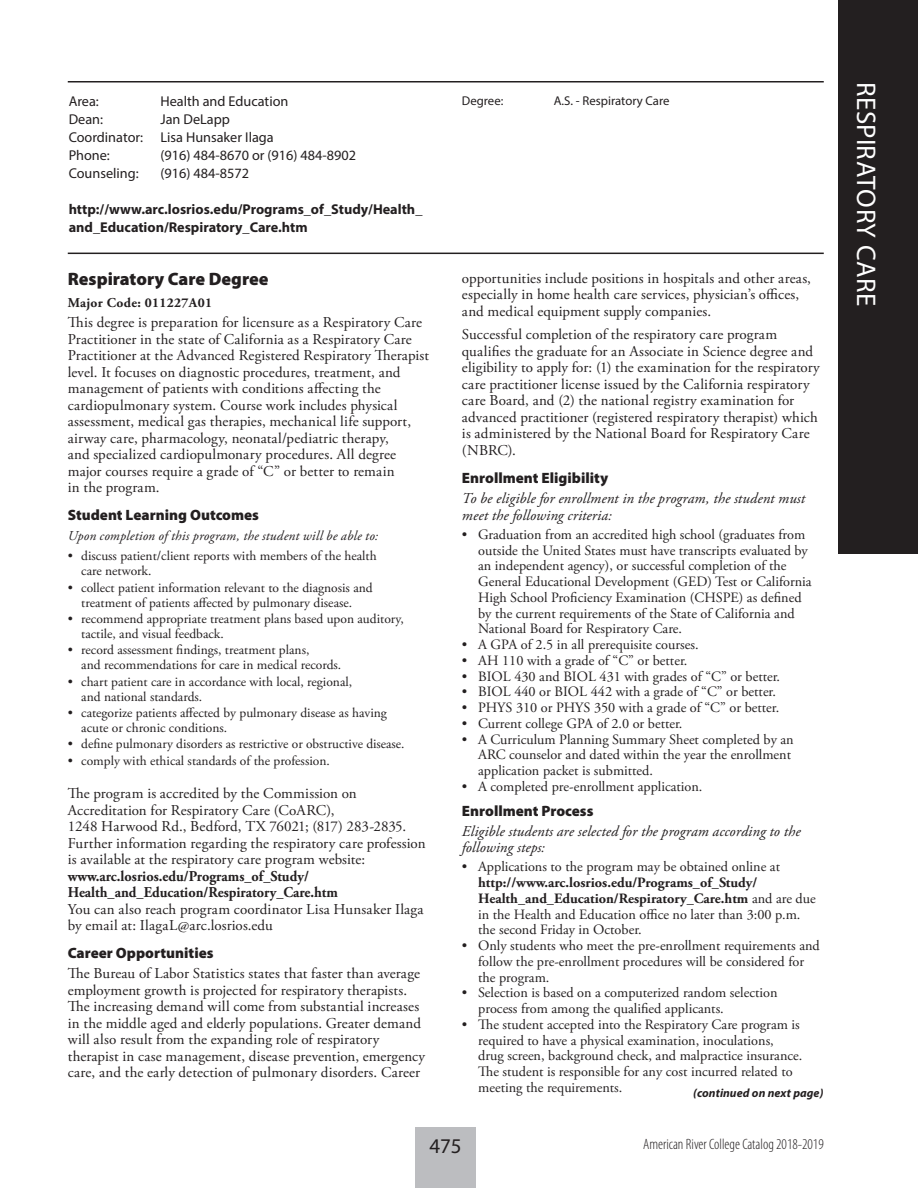
<style>
.page{position:relative;width:918px;height:1188px;background:#fff}
.page>*{position:absolute;margin:0;border:0;box-sizing:border-box;transform-origin:0 0}
.t1{font:27px "Myriad Pro";letter-spacing:.015em;color:#fff}
.t2{font:21px "Myriad Pro";color:#231f20}
.t3{font:900 18px "Myriad Pro";color:#231f20}
.t4{font:15px/16.5px "Adobe Garamond Pro";letter-spacing:.01em;color:#231f20}
.t5{font:italic 15px/16.5px "Adobe Garamond Pro";letter-spacing:.01em;color:#231f20}
.t6{font:900 15px "Myriad Pro";color:#231f20}
.t7{font:700 15px/16.5px "Adobe Garamond Pro";color:#231f20;scale:.95 1}
.t8{font:300 condensed 15px "Myriad Pro";color:#231f20}
.t9{font:14.25px/15.8px "Adobe Garamond Pro";color:#231f20}
.t10{font:700 14.25px/15.8px "Adobe Garamond Pro";color:#231f20}
.t11{font:14.25px/18px "Myriad Pro";color:#231f20}
.t12{font:700 14.25px/18px "Myriad Pro";color:#231f20}
.t13{font:13.5px/15px "Adobe Garamond Pro";color:#231f20}
.t14{font:italic 13.5px "Adobe Garamond Pro";letter-spacing:.015em;color:#231f20}
.t15{font:700 13.5px "Adobe Garamond Pro";letter-spacing:.025em;color:#231f20}
.t16{font:12.75px "Myriad Pro";color:#231f20}
.t17{font:italic 700 12px "Myriad Pro";letter-spacing:.005em;color:#231f20}
.s1{font-weight:400}
</style>
<div class="page">
<div style="left:415px;top:1127px;width:61px;height:61px;background:#bcbdc0"></div>
<div style="left:838px;top:0;width:80px;height:554px;background:#231f20"></div>
<hr style="left:68px;top:253px;width:756px;height:1px;background:#231f20">
<hr style="left:68px;top:81px;width:756px;height:1px;background:#231f20">
<p class="t11" style="left:69px;top:92px;width:32px">Area:</p>
<p class="t11" style="left:160px;top:92px;width:129px">Health and Education</p>
<p class="t11" style="left:69px;top:110px;width:36px">Dean:</p>
<p class="t11" style="left:69px;top:110px;width:207px;text-indent:92px">Jan DeLapp<br>Coordinator: Lisa Hunsaker Ilaga<br>Phone:</p>
<p class="t11" style="left:160px;top:146px;width:197px">(916) 484-8670 or (916) 484-8902</p>
<p class="t11" style="left:69px;top:164px;width:71px">Counseling:</p>
<p class="t11" style="left:160px;top:164px;width:90px">(916) 484-8572</p>
<p class="t12" style="left:69px;top:200px;width:355px">http://www.arc.losrios.edu/Programs_of_Study/Health_ and_Education/Respiratory_Care.htm</p>
<p class="t3" style="left:68px;top:269px;width:202px">Respiratory Care Degree</p>
<p class="t15" style="left:68px;top:295px;width:146px">Major Code: 011227A01</p>
<p class="t4" style="left:68px;top:315px;width:363px">This degree is preparation for licensure as a Respiratory Care Practitioner in the state of California as a Respiratory Care Practitioner at the Advanced Registered Respiratory Therapist level. It focuses on diagnostic procedures, treatment, and management of patients with conditions affecting the cardiopulmonary system. Course work includes physical assessment, medical gas therapies, mechanical life support, airway care, pharmacology, neonatal/pediatric therapy,<br>and specialized cardiopulmonary procedures. All degree major courses require a grade of “C” or better to remain<br>in the program.</p>
<p class="t6" style="left:68px;top:507px;width:193px">Student Learning Outcomes</p>
<p class="t14" style="left:68px;top:528px;width:312px">Upon completion of this program, the student will be able to:</p>
<p class="t13" style="left:81px;top:549px;width:297px;text-indent:-14px">• discuss patient/client reports with members of the health care network.</p>
<p class="t13" style="left:68px;top:580px;width:307px;text-align:center">• collect patient information relevant to the diagnosis and treatment of patients affected by pulmonary disease.</p>
<p class="t13" style="left:81px;top:612px;width:324px;text-indent:-14px">• recommend appropriate treatment plans based upon auditory, tactile, and visual feedback.</p>
<p class="t13" style="left:81px;top:643px;width:262px;text-indent:-14px">• record assessment findings, treatment plans,<br>and recommendations for care in medical records.</p>
<p class="t13" style="left:81px;top:674px;width:272px;text-indent:-14px">• chart patient care in accordance with local, regional, and national standards.</p>
<p class="t13" style="left:81px;top:706px;width:307px;text-indent:-14px">• categorize patients affected by pulmonary disease as having acute or chronic conditions.</p>
<p class="t13" style="left:68px;top:737px;width:338px">• define pulmonary disorders as restrictive or obstructive disease.</p>
<p class="t13" style="left:68px;top:753px;width:264px">• comply with ethical standards of the profession.</p>
<p class="t4" style="left:68px;top:786px;width:359px">The program is accredited by the Commission on Accreditation for Respiratory Care (CoARC),<br>1248 Harwood Rd., Bedford, TX 76021; (817) 283-2835.<br>Further information regarding the respiratory care profession is available at the respiratory care program website:</p>
<p class="t7" style="left:68px;top:868px;width:286px">www.arc.losrios.edu/Programs_of_Study/<br>Health_and_Education/Respiratory_Care.htm</p>
<p class="t4" style="left:68px;top:901px;width:357px">You can also reach program coordinator Lisa Hunsaker Ilaga by email at: IlagaL@arc.losrios.edu</p>
<p class="t6" style="left:68px;top:945px;width:147px">Career Opportunities</p>
<p class="t4" style="left:68px;top:966px;width:359px">The Bureau of Labor Statistics states that faster than average employment growth is projected for respiratory therapists.<br>The increasing demand will come from substantial increases in the middle aged and elderly populations. Greater demand will also result from the expanding role of respiratory therapist in case management, disease prevention, emergency care, and the early detection of pulmonary disorders. Career</p>
<p class="t16" style="left:462px;top:93px;width:43px">Degree:</p>
<p class="t16" style="left:554px;top:93px;width:117px">A.S. - Respiratory Care</p>
<p class="t4" style="left:462px;top:270px;width:351px">opportunities include positions in hospitals and other areas, especially in home health care services, physician’s offices, and medical equipment supply companies.</p>
<p class="t4" style="left:462px;top:327px;width:359px">Successful completion of the respiratory care program qualifies the graduate for an Associate in Science degree and eligibility to apply for: (1) the examination for the respiratory care practitioner license issued by the California respiratory care Board, and (2) the national registry examination for advanced practitioner (registered respiratory therapist) which is administered by the National Board for Respiratory Care (NBRC).</p>
<p class="t6" style="left:462px;top:469px;width:148px">Enrollment Eligibility</p>
<p class="t5" style="left:462px;top:490px;width:345px">To be eligible for enrollment in the program, the student must meet the following criteria:</p>
<p class="t9" style="left:478px;top:527px;width:335px;text-indent:-16px">• Graduation from an accredited high school (graduates from outside the United States must have transcripts evaluated by an independent agency), or successful completion of the General Educational Development (GED) Test or California High School Proficiency Examination (CHSPE) as defined by the current requirements of the State of California and National Board for Respiratory Care.</p>
<p class="t9" style="left:462px;top:637px;width:238px">• A GPA of 2.5 in all prerequisite courses.</p>
<p class="t9" style="left:462px;top:653px;width:227px">• AH 110 with a grade of “C” or better.</p>
<p class="t9" style="left:462px;top:669px;width:320px">• BIOL 430 and BIOL 431 with grades of “C” or better.</p>
<p class="t9" style="left:462px;top:684px;width:316px">• BIOL 440 or BIOL 442 with a grade of “C” or better.</p>
<p class="t9" style="left:462px;top:700px;width:319px">• PHYS 310 or PHYS 350 with a grade of “C” or better.</p>
<p class="t9" style="left:462px;top:716px;width:222px">• Current college GPA of 2.0 or better.</p>
<p class="t9" style="left:478px;top:732px;width:317px;text-indent:-16px">• A Curriculum Planning Summary Sheet completed by an<br>ARC counselor and dated within the year the enrollment application packet is submitted.</p>
<p class="t9" style="left:462px;top:779px;width:242px">• A completed pre-enrollment application.</p>
<p class="t6" style="left:462px;top:802px;width:133px">Enrollment Process</p>
<p class="t5" style="left:462px;top:823px;width:340px">Eligible students are selected for the program according to the following steps:</p>
<p class="t9" style="left:462px;top:859px;width:320px">• Applications to the program may be obtained online at</p>
<p class="t10" style="left:478px;top:875px;width:339px">http://www.arc.losrios.edu/Programs_of_Study/ Health_and_Education/Respiratory_Care.htm <span class="s1">and are due in the Health and Education office no later than 3:00 p.m. the second Friday in October.</span></p>
<p class="t9" style="left:478px;top:938px;width:343px;text-indent:-16px">• Only students who meet the pre-enrollment requirements and follow the pre-enrollment procedures will be considered for the program.</p>
<p class="t9" style="left:478px;top:985px;width:301px;text-indent:-16px">• Selection is based on a computerized random selection process from among the qualified applicants.</p>
<p class="t9" style="left:478px;top:1017px;width:326px;text-indent:-16px">• The student accepted into the Respiratory Care program is required to have a physical examination, inoculations, drug screen, background check, and malpractice insurance.<br>The student is responsible for any cost incurred related to meeting the requirements.</p>
<p class="t17" style="left:693px;top:1085px;width:132px">(continued on next page)</p>
<h2 class="t2" style="left:429px;top:1133px;width:34px">475</h2>
<p class="t8" style="left:643px;top:1136px;width:182px">American River College Catalog 2018-2019</p>
<h1 class="t1" style="left:883px;top:82px;width:226px;rotate:90deg">RESPIRATORY CARE</h1>
</div>
